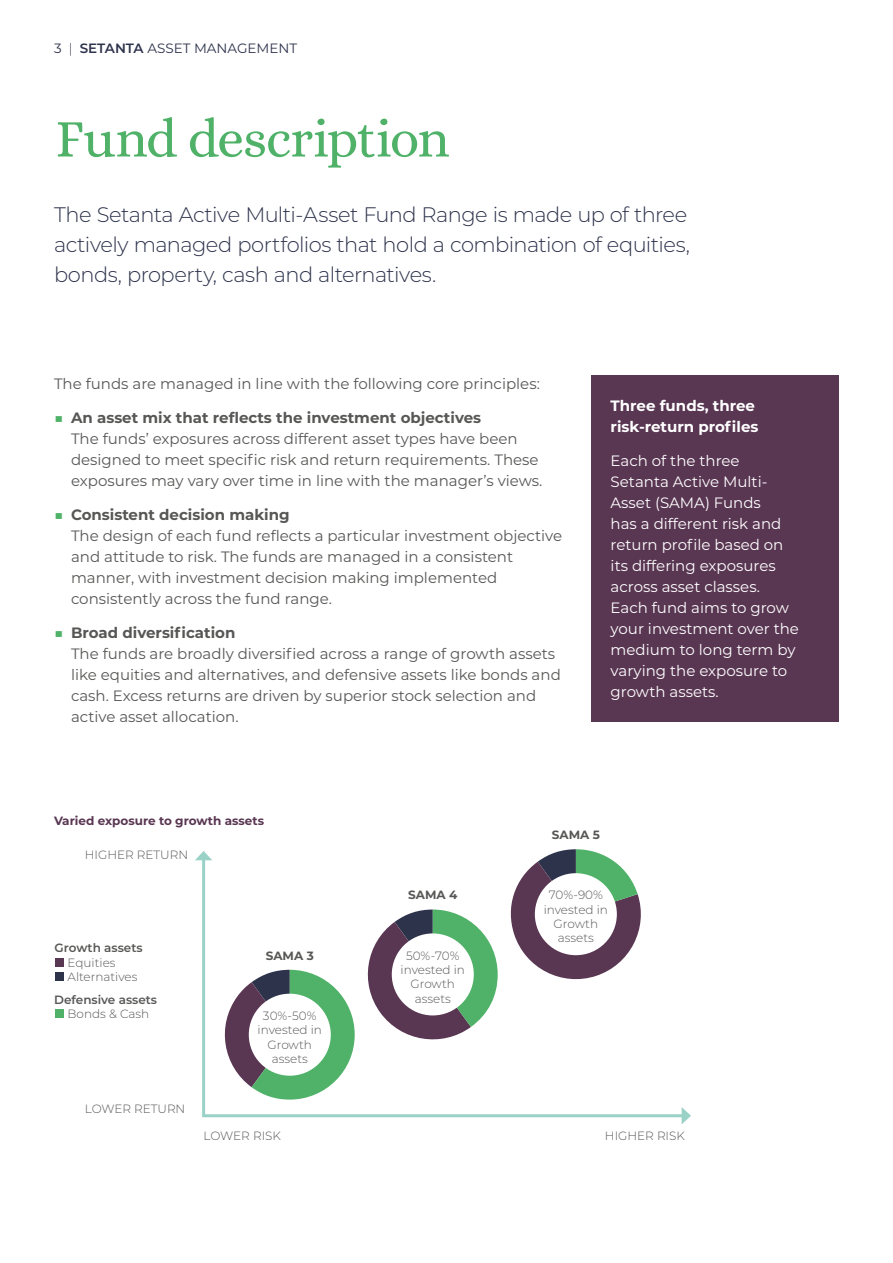
<style>
.page{position:relative;width:893px;height:1263px;background:#fff}
.page>*{position:absolute;margin:0;border:0;box-sizing:border-box;transform-origin:0 0}
.t1{font:54px "Alice";letter-spacing:-.025em;color:#4fb268}
.t2{font:300 21px/30px "Montserrat";letter-spacing:-.025em;color:#2e334c}
.t3{font:15px/21px "Montserrat";color:#575756}
.t4{font:15px/21px "Montserrat";color:#fff}
.t5{font:700 15px/21px "Montserrat";color:#fff}
.t6{font:13.5px "Montserrat";color:#2e334c}
.t7{font:300 12px/14.4px "Montserrat";color:#575756;text-align:center}
.t8{font:700 12px "Montserrat";color:#593652}
.t9{font:600 12px "Montserrat";color:#575756}
.t10{font:700 12px "Montserrat";color:#575756}
.s1{font-weight:300}
.s2{font-weight:600}
.s3{color:#4fb268}
.s4{font-weight:700}
</style>
<div class="page">
<div style="left:591px;top:375px;width:248px;height:347px;background:#593652"></div>
<div style="left:55px;top:958px;width:9px;height:8px;background:#593652"></div>
<div style="left:55px;top:972px;width:9px;height:9px;background:#2e334c"></div>
<div style="left:55px;top:1009px;width:9px;height:9px;background:#4fb268"></div>
<svg style="left:549px;top:849px;width:54px;height:6px"></svg>
<svg style="left:201px;top:855px;width:481px;height:264px"></svg>
<svg style="left:195px;top:851px;width:17px;height:9px"></svg>
<svg style="left:682px;top:1107px;width:9px;height:17px"></svg>
<p class="t6" style="left:54px;top:39px;width:245px">3 <span class="s1">|</span> <span class="s2">SETANTA</span> ASSET MANAGEMENT</p>
<h1 class="t1" style="left:55px;top:111px;width:396px">Fund description</h1>
<h2 class="t2" style="left:54px;top:199px;width:637px">The Setanta Active Multi-Asset Fund Range is made up of three actively managed portfolios that hold a combination of equities, bonds, property, cash and alternatives.</h2>
<p class="t3" style="left:54px;top:373px;width:487px">The funds are managed in line with the following core principles:</p>
<p class="t3" style="left:71px;top:407px;width:473px;text-indent:-17px"><span class="s3">■</span> <span class="s4">An asset mix that reflects the investment objectives<br></span>The funds’ exposures across different asset types have been designed to meet specific risk and return requirements. These exposures may vary over time in line with the manager’s views.</p>
<p class="t3" style="left:71px;top:504px;width:493px;text-indent:-17px"><span class="s3">■</span> <span class="s4">Consistent decision making<br></span>The design of each fund reflects a particular investment objective and attitude to risk. The funds are managed in a consistent manner, with investment decision making implemented consistently across the fund range.</p>
<p class="t3" style="left:71px;top:621px;width:491px;text-indent:-17px"><span class="s3">■</span> <span class="s4">Broad diversification<br></span>The funds are broadly diversified across a range of growth assets like equities and alternatives, and defensive assets like bonds and cash. Excess returns are driven by superior stock selection and active asset allocation.</p>
<p class="t5" style="left:611px;top:394px;width:149px">Three funds, three risk-return profiles</p>
<p class="t4" style="left:611px;top:449px;width:190px">Each of the three<br>Setanta Active Multi-<br>Asset (SAMA) Funds<br>has a different risk and return profile based on its differing exposures across asset classes.<br>Each fund aims to grow your investment over the medium to long term by varying the exposure to growth assets.</p>
<p class="t8" style="left:54px;top:812px;width:212px">Varied exposure to growth assets</p>
<p class="t7" style="left:85px;top:847px;width:105px">HIGHER RETURN</p>
<p class="t10" style="left:552px;top:826px;width:50px">SAMA 5</p>
<p class="t9" style="left:55px;top:939px;width:89px">Growth assets</p>
<p class="t7" style="left:68px;top:955px;width:71px;text-align:left">Equities<br>Alternatives</p>
<p class="t9" style="left:54px;top:991px;width:104px">Defensive assets</p>
<p class="t7" style="left:68px;top:1006px;width:83px">Bonds &amp; Cash</p>
<p class="t7" style="left:85px;top:1101px;width:102px">LOWER RETURN</p>
<p class="t10" style="left:266px;top:947px;width:49px">SAMA 3</p>
<p class="t7" style="left:258px;top:1008px;width:66px">30%-50% invested in<br>Growth assets</p>
<p class="t7" style="left:204px;top:1128px;width:79px">LOWER RISK</p>
<p class="t10" style="left:408px;top:886px;width:51px">SAMA 4</p>
<p class="t7" style="left:401px;top:948px;width:66px">50%-70% invested in<br>Growth assets</p>
<p class="t7" style="left:544px;top:887px;width:66px">70%-90% invested in<br>Growth assets</p>
<p class="t7" style="left:605px;top:1128px;width:82px">HIGHER RISK</p>
</div>
